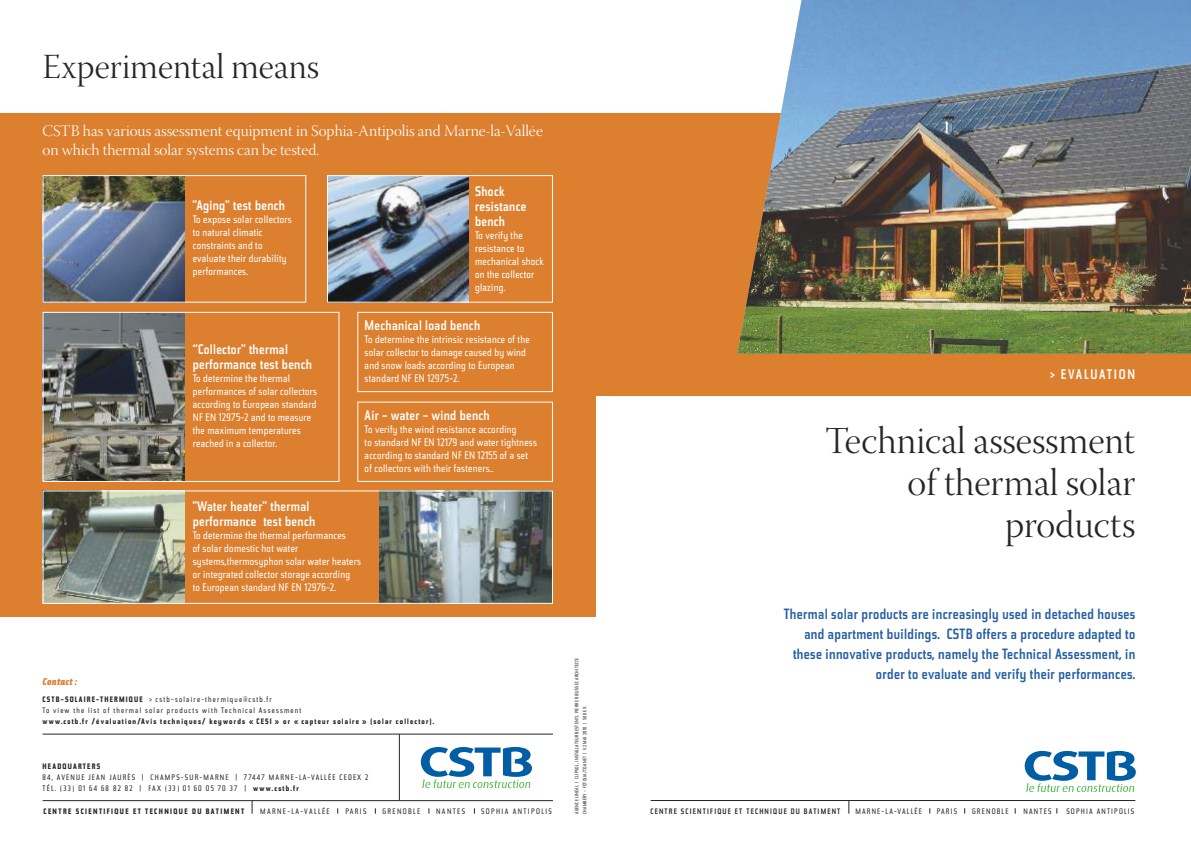
<style>
.page{position:relative;width:1191px;height:842px;background:#fff}
.page>*{position:absolute;margin:0;border:0;box-sizing:border-box;transform-origin:0 0}
.t1{font:38px/42px "Warnock Pro Light Disp";color:#272627;text-align:right}
.t2{font:35.2px "Warnock Pro Light Disp";color:#272627}
.t3{font:16px/19px "Warnock Pro Light Disp";color:#fff}
.t4{font:500 expanded 15px/20px "Tasse";letter-spacing:.025em;color:#255fa3;text-align:right}
.t5{font:500 expanded 14px/15px "Tasse";letter-spacing:.025em;color:#fff}
.t6{font:500 expanded 14px "Tasse";letter-spacing:.125em;color:#fff}
.t7{font:expanded 11px/13px "Tasse";letter-spacing:.025em;color:#fff}
.t8{font:italic 900 10px "Solex";letter-spacing:.025em;color:#dc7f2f}
.t9{font:expanded 8px/11px "Tasse";letter-spacing:.15em;color:#272627}
.t10{font:700 expanded 8px "Tasse";letter-spacing:.15em;color:#272627}
.t11{font:500 expanded 8px "Tasse";letter-spacing:.15em;color:#272627}
.t12{font:700 expanded 8px "Tasse";letter-spacing:.175em;color:#272627}
.t13{font:expanded 8px "Tasse";letter-spacing:.175em;color:#272627}
.t14{font:expanded 5px/8px "Tasse";letter-spacing:.05em;color:#272627}
.s1{font-weight:700}
</style>
<div class="page">
<div style="left:0;top:113px;width:595px;height:504px;background:#dc7f2f"></div>
<div style="left:595px;top:113px;width:596px;height:283px;background:#dc7f2f"></div>
<svg style="left:1024px;top:751px;width:111px;height:41px"></svg>
<hr style="left:650px;top:800px;width:485px;height:1px;background:#272627">
<svg style="left:848px;top:801px;width:1px;height:13px"></svg>
<svg style="left:421px;top:747px;width:111px;height:41px"></svg>
<hr style="left:43px;top:800px;width:510px;height:1px;background:#272627">
<svg style="left:252px;top:801px;width:1px;height:13px"></svg>
<hr style="left:399px;top:734px;width:1px;height:67px;background:#272627">
<hr style="left:43px;top:734px;width:510px;height:1px;background:#272627">
<img style="left:737px;top:0;width:454px;height:354px">
<img style="left:45px;top:492px;width:139px;height:110px">
<img style="left:329px;top:177px;width:140px;height:124px">
<div style="left:327px;top:175px;width:226px;height:128px;border:1px solid #fff"></div>
<img style="left:45px;top:177px;width:139px;height:124px">
<div style="left:43px;top:175px;width:263px;height:128px;border:1px solid #fff"></div>
<div style="left:357px;top:312px;width:196px;height:80px;border:1px solid #fff"></div>
<div style="left:357px;top:402px;width:196px;height:80px;border:1px solid #fff"></div>
<img style="left:45px;top:314px;width:139px;height:166px">
<div style="left:43px;top:312px;width:296px;height:170px;border:1px solid #fff"></div>
<img style="left:379px;top:492px;width:172px;height:110px">
<div style="left:43px;top:490px;width:510px;height:114px;border:1px solid #fff"></div>
<h2 class="t2" style="left:43px;top:53px;width:278px">Experimental means</h2>
<h3 class="t3" style="left:43px;top:123px;width:502px">CSTB has various assessment equipment in Sophia-Antipolis and Marne-la-Vallée on which thermal solar systems can be tested.</h3>
<p class="t5" style="left:193px;top:198px;width:94px">"Aging" test bench</p>
<p class="t7" style="left:193px;top:213px;width:101px">To expose solar collectors to natural climatic constraints and to evaluate their durability performances.</p>
<p class="t5" style="left:193px;top:341px;width:121px">“Collector" thermal performance test bench</p>
<p class="t7" style="left:193px;top:372px;width:126px">To determine the thermal performances of solar collectors according to European standard<br>NF EN 12975-2 and to measure the maximum temperatures reached in a collector.</p>
<p class="t5" style="left:475px;top:183px;width:53px">Shock resistance bench</p>
<p class="t7" style="left:475px;top:228px;width:70px">To verify the resistance to mechanical shock on the collector glazing.</p>
<p class="t5" style="left:365px;top:318px;width:117px">Mechanical load bench</p>
<p class="t7" style="left:365px;top:333px;width:166px">To determine the intrinsic resistance of the solar collector to damage caused by wind and snow loads according to European standard NF EN 12975-2.</p>
<p class="t5" style="left:365px;top:408px;width:127px">Air – water – wind bench</p>
<p class="t7" style="left:365px;top:423px;width:174px">To verify the wind resistance according<br>to standard NF EN 12179 and water tightness according to standard NF EN 12155 of a set of collectors with their fasteners..</p>
<p class="t5" style="left:193px;top:499px;width:124px">"Water heater" thermal performance test bench</p>
<p class="t7" style="left:193px;top:529px;width:170px">To determine the thermal performances<br>of solar domestic hot water systems,thermosyphon solar water heaters or integrated collector storage according<br>to European standard NF EN 12976-2.</p>
<p class="t8" style="left:43px;top:676px;width:36px">Contact :</p>
<p class="t9" style="left:43px;top:693px;width:260px"><span class="s1">CSTB-SOLAIRE-THERMIQUE</span> &gt; cstb-solaire-thermique@cstb.fr<br>To view the list of thermal solar products with Technical Assessment</p>
<p class="t10" style="left:43px;top:716px;width:393px">www.cstb.fr /évaluation/Avis techniques/ keywords « CESI » or « capteur solaire » (solar collector).</p>
<p class="t10" style="left:43px;top:761px;width:59px">HEADQUARTERS</p>
<p class="t9" style="left:43px;top:772px;width:327px">84, AVENUE JEAN JAURÈS | CHAMPS-SUR-MARNE | 77447 MARNE-LA-VALLÉE CEDEX 2<br>TÉL. (33) 01 64 68 82 82 | FAX (33) 01 60 05 70 37 | <span class="s1">www.cstb.fr</span></p>
<p class="t12" style="left:44px;top:806px;width:202px">CENTRE SCIENTIFIQUE ET TECHNIQUE DU BATIMENT</p>
<p class="t13" style="left:260px;top:806px;width:71px">MARNE-LA-VALLÉE</p>
<p class="t9" style="left:345px;top:805px;width:23px">PARIS</p>
<p class="t13" style="left:382px;top:806px;width:39px">GRENOBLE</p>
<p class="t9" style="left:436px;top:805px;width:30px">NANTES</p>
<p class="t13" style="left:481px;top:806px;width:72px">SOPHIA ANTIPOLIS</p>
<p class="t14" style="left:573px;top:814px;width:157px;rotate:-90deg">AGENCE LINÉAL | CLIPSOL, INSTALLATEUR BESTENTI, PIERRE RIEUSSEC ARCHITECTE<br>CHAMBÉRY - FOTOLIA/TOANET | V2 MAI 2010 | 500 EX</p>
<p class="t6" style="left:1050px;top:366px;width:86px">&gt; EVALUATION</p>
<h1 class="t1" style="left:825px;top:423px;width:311px">Technical assessment of thermal solar products</h1>
<p class="t4" style="left:784px;top:604px;width:353px">Thermal solar products are increasingly used in detached houses and apartment buildings. CSTB offers a procedure adapted to these innovative products, namely the Technical Assessment, in order to evaluate and verify their performances.</p>
<p class="t11" style="left:650px;top:806px;width:191px">CENTRE SCIENTIFIQUE ET TECHNIQUE DU BATIMENT</p>
<p class="t9" style="left:855px;top:805px;width:68px">MARNE-LA-VALLÉE</p>
<p class="t9" style="left:937px;top:805px;width:22px">PARIS</p>
<p class="t9" style="left:972px;top:805px;width:38px">GRENOBLE</p>
<p class="t9" style="left:1023px;top:805px;width:29px">NANTES</p>
<p class="t9" style="left:1066px;top:805px;width:69px">SOPHIA ANTIPOLIS</p>
</div>
